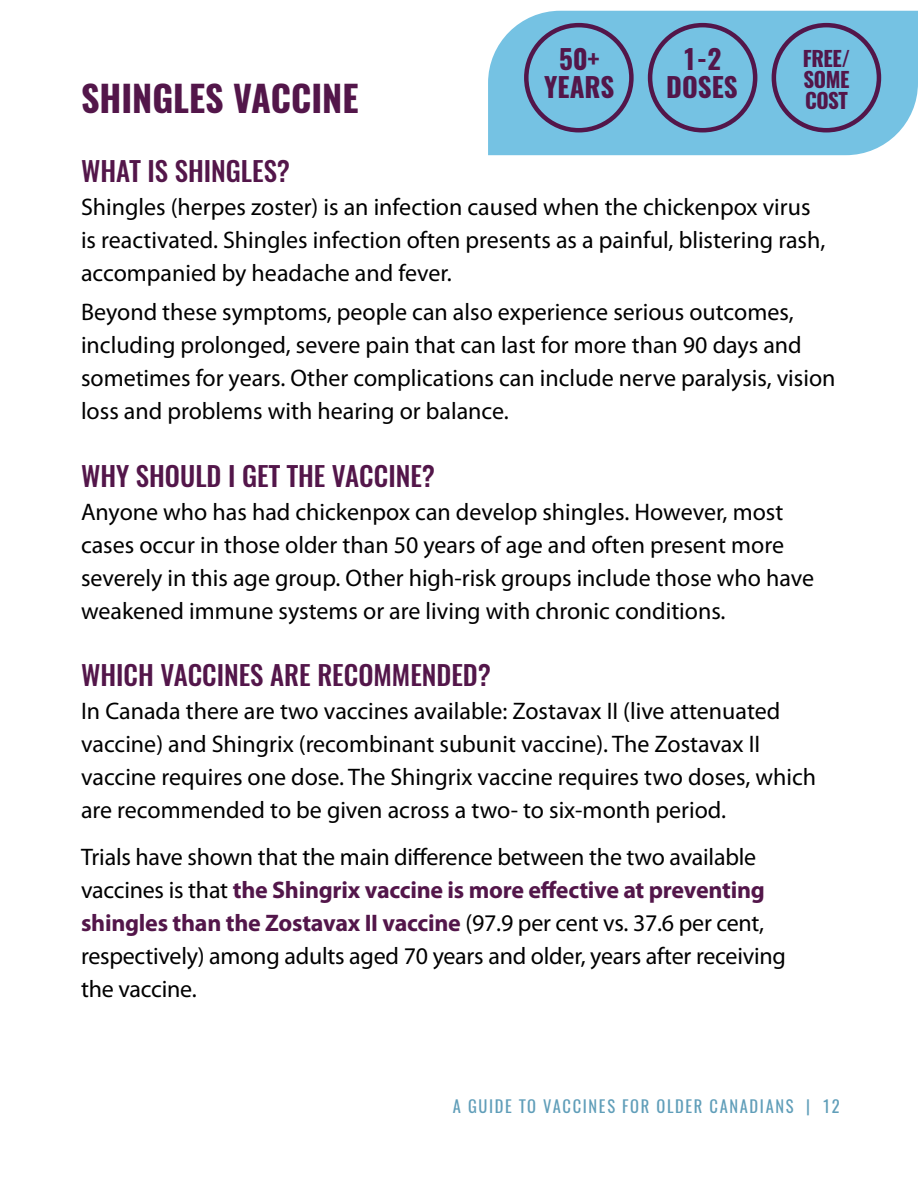
<style>
.page{position:relative;width:918px;height:1188px;background:#fff}
.page>*{position:absolute;margin:0;border:0;box-sizing:border-box;transform-origin:0 0}
.t1{font:700 36px "Oswald";color:#53164a}
.t2{font:500 27px "Oswald";color:#53164a}
.t3{font:700 27px/28.5px "Oswald";color:#53164a;text-align:center}
.t4{font:24px/33px "Myriad Pro";color:#000}
.t5{font:700 21px/21px "Oswald";letter-spacing:-.02em;color:#53164a;text-align:justify}
.t6{font:16.5px "Oswald";letter-spacing:.1em;color:#609eb9}
.s1{font-weight:700;color:#53164a}
</style>
<div class="page">
<svg style="left:488px;top:11px;width:430px;height:144px;background:#78bcdd"></svg>
<div style="left:772px;top:23px;width:109px;height:109px;border:4px solid #53164a;border-radius:50%"></div>
<div style="left:648px;top:23px;width:109px;height:109px;border:4px solid #53164a;border-radius:50%"></div>
<div style="left:524px;top:23px;width:110px;height:109px;border:4px solid #53164a;border-radius:50%"></div>
<h1 class="t1" style="left:81px;top:73px;width:279px">SHINGLES VACCINE</h1>
<p class="t3" style="left:544px;top:46px;width:72px">50+<br>YEARS</p>
<p class="t3" style="left:666px;top:46px;width:73px">1-2<br>DOSES</p>
<p class="t5" style="left:803px;top:49px;width:49px">FREE/ SOME COST</p>
<p class="t2" style="left:81px;top:152px;width:211px">WHAT IS SHINGLES?</p>
<p class="t4" style="left:81px;top:190px;width:746px">Shingles (herpes zoster) is an infection caused when the chickenpox virus is reactivated. Shingles infection often presents as a painful, blistering rash, accompanied by headache and fever.</p>
<p class="t4" style="left:81px;top:295px;width:756px">Beyond these symptoms, people can also experience serious outcomes, including prolonged, severe pain that can last for more than 90 days and sometimes for years. Other complications can include nerve paralysis, vision loss and problems with hearing or balance.</p>
<p class="t2" style="left:81px;top:457px;width:356px">WHY SHOULD I GET THE VACCINE?</p>
<p class="t4" style="left:81px;top:495px;width:735px">Anyone who has had chickenpox can develop shingles. However, most cases occur in those older than 50 years of age and often present more severely in this age group. Other high-risk groups include those who have weakened immune systems or are living with chronic conditions.</p>
<p class="t2" style="left:81px;top:656px;width:412px">WHICH VACCINES ARE RECOMMENDED?</p>
<p class="t4" style="left:81px;top:694px;width:737px">In Canada there are two vaccines available: Zostavax II (live attenuated vaccine) and Shingrix (recombinant subunit vaccine). The Zostavax II vaccine requires one dose. The Shingrix vaccine requires two doses, which are recommended to be given across a two- to six-month period.</p>
<p class="t4" style="left:81px;top:840px;width:706px">Trials have shown that the main difference between the two available vaccines is that <span class="s1">the Shingrix vaccine is more effective at preventing shingles than the Zostavax II vaccine</span> (97.9 per cent vs. 37.6 per cent, respectively) among adults aged 70 years and older, years after receiving the vaccine.</p>
<p class="t6" style="left:453px;top:1095px;width:388px">A GUIDE TO VACCINES FOR OLDER CANADIANS | 12</p>
</div>
